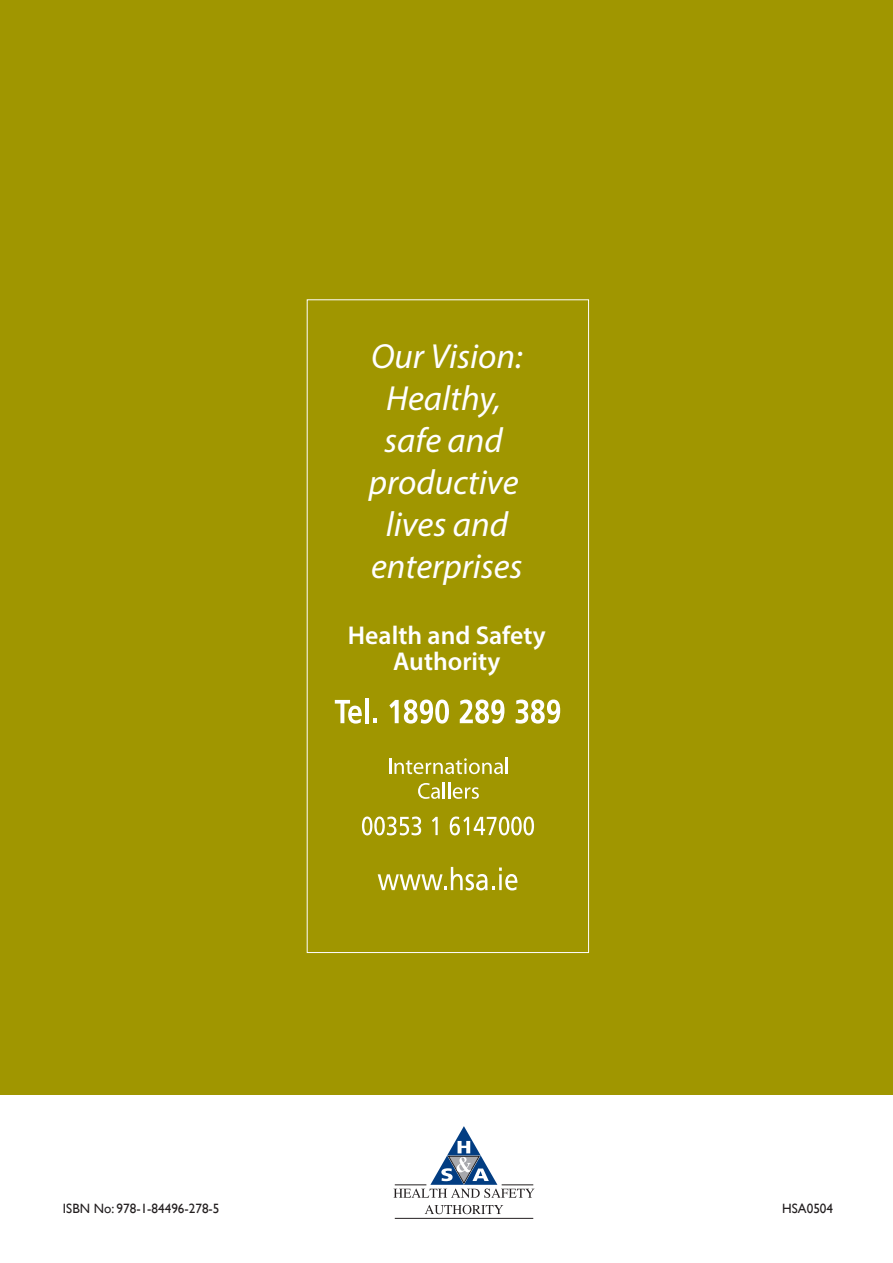
<style>
.page{position:relative;width:893px;height:1263px;background:#fff}
.page>*{position:absolute;margin:0;border:0;box-sizing:border-box;transform-origin:0 0}
.t1{font:italic 34.95px/42px "Myriad Pro";color:#fff;text-align:center}
.t2{font:600 25.8px/26.5px "Myriad Pro";color:#fff;text-align:center}
.t3{font:13.5px "Gill Sans";color:#231f20}
</style>
<div class="page">
<div style="left:0;top:0;width:893px;height:1094px;background:#a09600"></div>
<svg style="left:393px;top:1126px;width:141px;height:72px"></svg>
<svg style="left:425px;top:1205px;width:78px;height:9px"></svg>
<hr style="left:395px;top:1218px;width:138px;height:1px;background:#231f20">
<div style="left:307px;top:299px;width:282px;height:654px;border:1px solid #fff"></div>
<svg style="left:335px;top:700px;width:27px;height:24px"></svg>
<hr style="left:365px;top:698px;width:4px;height:25px;background:#fff">
<svg style="left:373px;top:718px;width:4px;height:5px"></svg>
<svg style="left:389px;top:699px;width:60px;height:25px"></svg>
<svg style="left:460px;top:699px;width:44px;height:25px"></svg>
<svg style="left:516px;top:699px;width:44px;height:25px"></svg>
<svg style="left:362px;top:816px;width:59px;height:19px"></svg>
<svg style="left:432px;top:817px;width:6px;height:18px"></svg>
<svg style="left:450px;top:816px;width:84px;height:19px"></svg>
<svg style="left:378px;top:867px;width:139px;height:23px"></svg>
<svg style="left:389px;top:758px;width:119px;height:16px"></svg>
<svg style="left:418px;top:782px;width:61px;height:17px"></svg>
<p class="t1" style="left:369px;top:335px;width:155px">Our Vision:<br>Healthy, safe and productive lives and enterprises</p>
<p class="t2" style="left:348px;top:621px;width:199px">Health and Safety<br>Authority</p>
<p class="t3" style="left:63px;top:1200px;width:158px">ISBN No: 978-1-84496-278-5</p>
<p class="t3" style="left:782px;top:1200px;width:52px">HSA0504</p>
</div>
